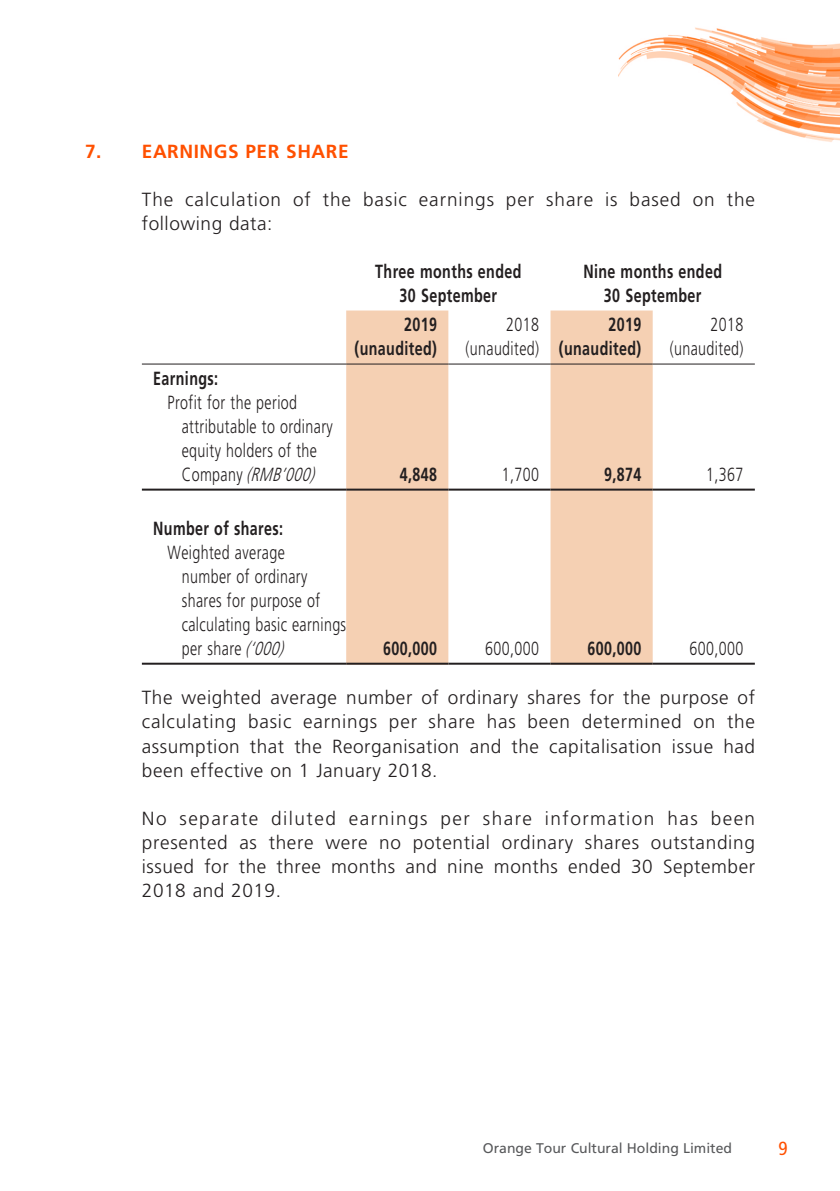
<style>
.page{position:relative;width:840px;height:1191px;background:#fff}
.page>*{position:absolute;margin:0;border:0;box-sizing:border-box;transform-origin:0 0}
.t1{font:300 19px/24px "Frutiger LT Std";letter-spacing:.03em;color:#231f20;text-align:justify}
.t2{font:300 19px/24px "Frutiger LT Std";letter-spacing:.03em;color:#231f20;scale:.75 1}
.t3{font:700 19px/24px "Frutiger LT Std";letter-spacing:.03em;color:#231f20;text-align:center;scale:.75 1}
.t4{font:300 19px/24px "Frutiger LT Std";letter-spacing:.05em;color:#231f20}
.t5{font:700 19px "Frutiger LT Std";letter-spacing:.03em;color:#ff5000}
.t6{font:condensed 19px "Frutiger LT Std";color:#ff5000}
.t7{font:14px "Frutiger LT Std";color:#57585a}
.s1{font-weight:700}
.s2{font-style:italic}
</style>
<div class="page">
<img style="left:618px;top:27px;width:221px;height:115px">
<svg style="left:346px;top:310px;width:306px;height:352px;fill:#f5d0b3"></svg>
<hr style="left:142px;top:363px;width:204px;height:1px;background:#231f20">
<hr style="left:346px;top:363px;width:102px;height:1px;background:#231f20">
<hr style="left:448px;top:363px;width:102px;height:1px;background:#231f20">
<hr style="left:550px;top:363px;width:102px;height:1px;background:#231f20">
<hr style="left:652px;top:363px;width:102px;height:1px;background:#231f20">
<hr style="left:142px;top:488px;width:204px;height:2px;background:#231f20">
<hr style="left:346px;top:488px;width:102px;height:2px;background:#231f20">
<hr style="left:448px;top:488px;width:102px;height:2px;background:#231f20">
<hr style="left:550px;top:488px;width:102px;height:2px;background:#231f20">
<hr style="left:652px;top:488px;width:102px;height:2px;background:#231f20">
<hr style="left:142px;top:662px;width:204px;height:2px;background:#231f20">
<hr style="left:346px;top:662px;width:102px;height:2px;background:#231f20">
<hr style="left:448px;top:662px;width:102px;height:2px;background:#231f20">
<hr style="left:550px;top:662px;width:102px;height:2px;background:#231f20">
<hr style="left:652px;top:662px;width:102px;height:2px;background:#231f20">
<p class="t5" style="left:85px;top:140px;width:265px">7. EARNINGS PER SHARE</p>
<p class="t4" style="left:142px;top:187px;width:614px">The calculation of the basic earnings per share is based on the following data:</p>
<p class="t3" style="left:375px;top:259px;width:196px">Three months ended<br>30 September</p>
<p class="t3" style="left:583px;top:259px;width:186px">Nine months ended<br>30 September</p>
<p class="t3" style="left:404px;top:313px;width:45px">2019</p>
<p class="t2" style="left:506px;top:313px;width:45px">2018</p>
<p class="t3" style="left:608px;top:313px;width:45px">2019</p>
<p class="t2" style="left:710px;top:313px;width:45px">2018</p>
<p class="t3" style="left:354px;top:337px;width:111px">(unaudited)</p>
<p class="t2" style="left:465px;top:337px;width:236px">(unaudited) <span class="s1">(unaudited)</span></p>
<p class="t2" style="left:669px;top:337px;width:100px">(unaudited)</p>
<p class="t3" style="left:153px;top:367px;width:88px">Earnings:</p>
<p class="t2" style="left:182px;top:391px;width:203px;text-indent:-14px">Profit for the period attributable to ordinary equity holders of the<br>C o m p a n y <span class="s2">(RMB’000)</span></p>
<p class="t3" style="left:399px;top:463px;width:51px">4,848</p>
<p class="t2" style="left:501px;top:463px;width:51px">1,700</p>
<p class="t3" style="left:603px;top:463px;width:51px">9,874</p>
<p class="t2" style="left:705px;top:463px;width:51px">1,367</p>
<p class="t3" style="left:153px;top:517px;width:175px">Number of shares:</p>
<p class="t2" style="left:182px;top:541px;width:220px;text-indent:-14px">Weighted average<br>number of ordinary shares for purpose of calculating basic earnings per share <span class="s2">(‘000)</span></p>
<p class="t3" style="left:383px;top:637px;width:73px">600,000</p>
<p class="t2" style="left:485px;top:637px;width:73px">600,000</p>
<p class="t3" style="left:587px;top:637px;width:73px">600,000</p>
<p class="t2" style="left:689px;top:637px;width:73px">600,000</p>
<p class="t1" style="left:142px;top:686px;width:614px">The weighted average number of ordinary shares for the purpose of calculating basic earnings per share has been determined on the assumption that the Reorganisation and the capitalisation issue had been effective on 1 January 2018.</p>
<p class="t1" style="left:142px;top:806px;width:614px">No separate diluted earnings per share information has been presented as there were no potential ordinary shares outstanding issued for the three months and nine months ended 30 September 2018 and 2019.</p>
<p class="t7" style="left:482px;top:1139px;width:250px">Orange Tour Cultural Holding Limited</p>
<p class="t6" style="left:778px;top:1137px;width:11px">9</p>
</div>
